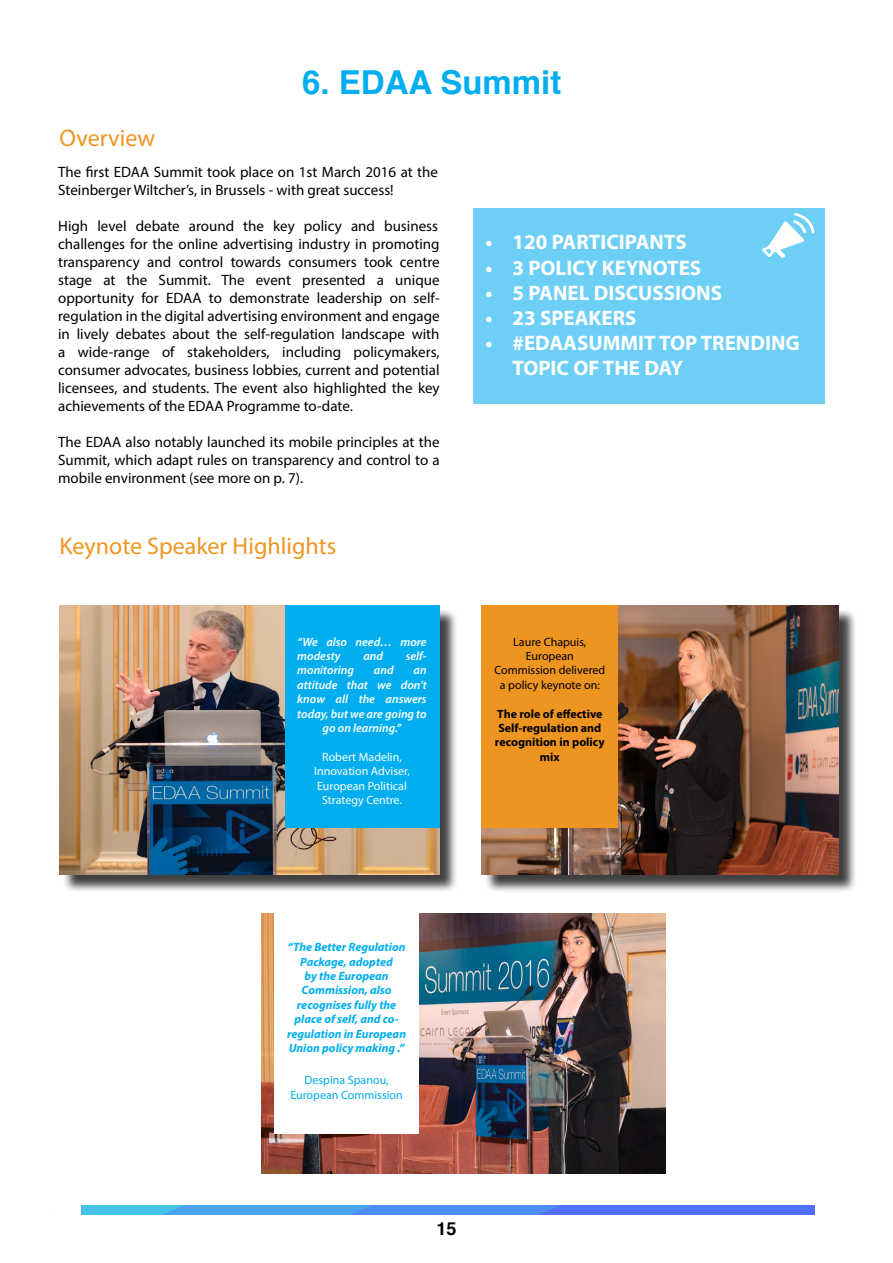
<style>
.page{position:relative;width:893px;height:1263px;background:#fff}
.page>*{position:absolute;margin:0;border:0;box-sizing:border-box;transform-origin:0 0}
.t1{font:700 33px "Helvetica";color:#00aeef}
.t2{font:24px "Myriad Pro";color:#ee9521}
.t3{font:700 21px/25.2px "Myriad Pro";color:#fff}
.t4{font:700 18px "Helvetica";color:#000}
.t5{font:15px/18px "Myriad Pro";color:#000;text-align:justify}
.t6{font:italic 700 12px/14.4px "Myriad Pro";color:#00aeef;text-align:center}
.t7{font:italic 600 12px/14.4px "Myriad Pro";color:#fff}
.t8{font:12px/14.4px "Myriad Pro";color:#fff;text-align:center}
.t9{font:700 12px/14.4px "Myriad Pro";color:#000;text-align:center}
.t10{font:12px/14.4px "Myriad Pro";color:#000;text-align:center}
.t11{font:12px/14.4px "Myriad Pro";color:#00aeef;text-align:center}
</style>
<div class="page">
<div style="left:62px;top:608px;width:396px;height:286px;background:#000;opacity:.75"></div>
<img style="left:60px;top:606px;width:379px;height:269px">
<div style="left:285px;top:606px;width:154px;height:222px;background:#00aeef"></div>
<img style="left:82px;top:1205px;width:732px;height:9px">
<div style="left:473px;top:208px;width:351px;height:196px;background:#6dcff6"></div>
<svg style="left:762px;top:213px;width:52px;height:45px"></svg>
<img style="left:261px;top:913px;width:404px;height:261px">
<div style="left:484px;top:608px;width:374px;height:286px;background:#000;opacity:.75"></div>
<img style="left:482px;top:606px;width:357px;height:269px">
<div style="left:482px;top:606px;width:136px;height:222px;background:#ee9521"></div>
<div style="left:274px;top:911px;width:145px;height:223px;background:#fff"></div>
<h2 class="t2" style="left:60px;top:123px;width:97px">Overview</h2>
<h1 class="t1" style="left:302px;top:56px;width:261px">6. EDAA Summit</h1>
<p class="t5" style="left:58px;top:163px;width:381px">The first EDAA Summit took place on 1st March 2016 at the<br>Steinberger Wiltcher’s, in Brussels - with great success!</p>
<p class="t5" style="left:58px;top:217px;width:383px">High level debate around the key policy and business challenges for the online advertising industry in promoting transparency and control towards consumers took centre stage at the Summit. The event presented a unique opportunity for EDAA to demonstrate leadership on self&shy;regulation in the digital advertising environment and engage in lively debates about the self-regulation landscape with a wide-range of stakeholders, including policymakers, consumer advocates, business lobbies, current and potential licensees, and students. The event also highlighted the key achievements of the EDAA Programme to-date.</p>
<p class="t5" style="left:58px;top:433px;width:383px">The EDAA also notably launched its mobile principles at the Summit, which adapt rules on transparency and control to a mobile environment (see more on p. 7).</p>
<h2 class="t2" style="left:60px;top:531px;width:278px">Keynote Speaker Highlights</h2>
<p class="t7" style="left:297px;top:634px;width:131px">“We also need… more modesty</p>
<p class="t7" style="left:363px;top:648px;width:21px">and</p>
<p class="t7" style="left:406px;top:648px;width:22px">self-</p>
<p class="t7" style="left:297px;top:663px;width:58px">monitoring</p>
<p class="t7" style="left:374px;top:663px;width:21px">and</p>
<p class="t7" style="left:414px;top:663px;width:15px">an</p>
<p class="t7" style="left:297px;top:677px;width:131px">attitude that we don’t</p>
<p class="t7" style="left:297px;top:692px;width:131px">know all the answers</p>
<p class="t7" style="left:297px;top:706px;width:131px">today, but we are going to</p>
<p class="t7" style="left:323px;top:720px;width:80px">go on learning.”</p>
<p class="t8" style="left:314px;top:749px;width:97px">Robert Madelin,<br>Innovation Adviser,<br>European Political<br>Strategy Centre.</p>
<h3 class="t3" style="left:485px;top:229px;width:203px">• 120 PARTICIPANTS</h3>
<h3 class="t3" style="left:485px;top:254px;width:217px">• 3 POLICY KEYNOTES</h3>
<h3 class="t3" style="left:485px;top:279px;width:238px">• 5 PANEL DISCUSSIONS</h3>
<h3 class="t3" style="left:485px;top:305px;width:152px">• 23 SPEAKERS</h3>
<h3 class="t3" style="left:512px;top:330px;width:289px;text-indent:-27px">• #EDAASUMMIT TOP TRENDING<br>TOPIC OF THE DAY</h3>
<p class="t10" style="left:494px;top:634px;width:113px">Laure Chapuis,<br>European<br>Commission delivered a policy keynote on:</p>
<p class="t9" style="left:495px;top:706px;width:111px">The role of effective<br>Self-regulation and recognition in policy mix</p>
<p class="t6" style="left:287px;top:940px;width:121px">“The Better Regulation<br>Package, adopted<br>by the European<br>Commission, also recognises fully the place of self, and co&shy;regulation in European<br>Union policy making .”</p>
<p class="t11" style="left:290px;top:1073px;width:114px">Despina Spanou,<br>European Commission</p>
<p class="t4" style="left:436px;top:1214px;width:22px">15</p>
</div>
